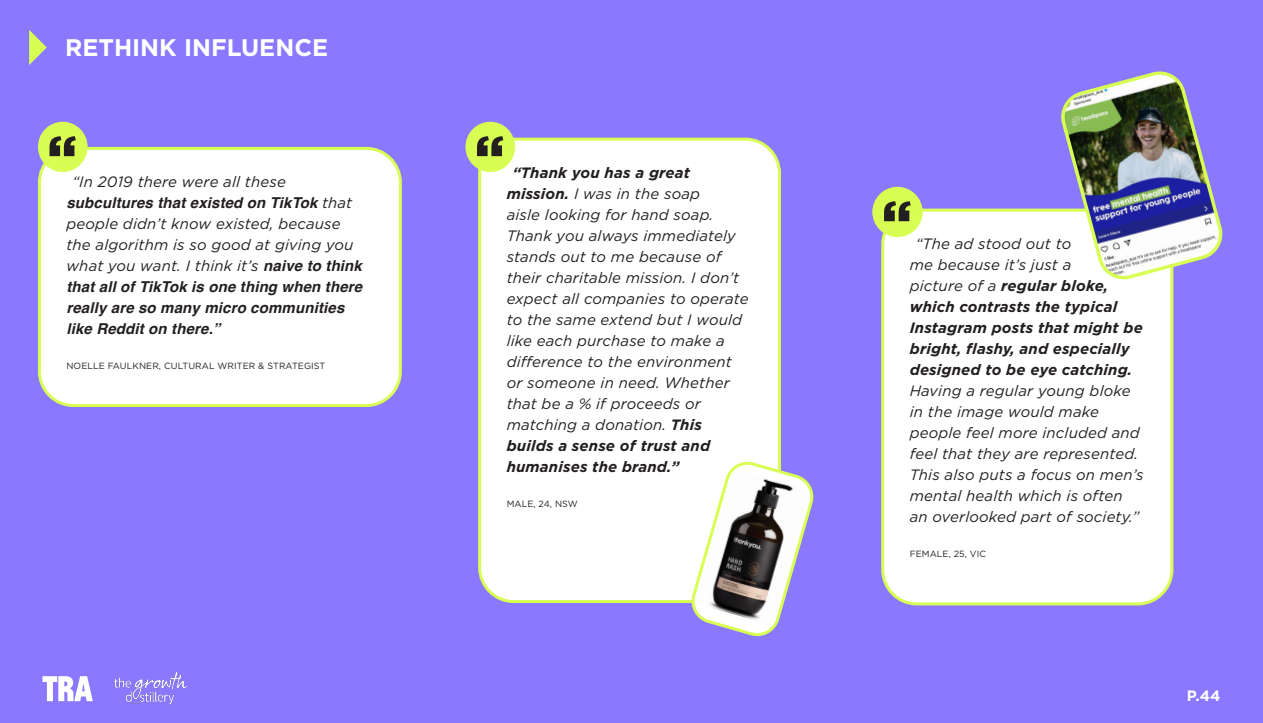
<style>
.page{position:relative;width:1263px;height:723px;background:#8a79ff}
.page>*{position:absolute;margin:0;border:0;box-sizing:border-box;transform-origin:0 0}
.Body_copy_18_21{font:700 24px "Gotham";color:#fff}
.Body_copy_14_18{font:italic 15px/21px "Gotham";letter-spacing:.01em;color:#231f20}
.Body_copy_14_18-2{font:italic 700 15px/21px "Helvetica";letter-spacing:.01em;color:#231f20}
.t1{font:700 15px "Gotham";color:#fff}
.Body_copy_14_18-3{font:9px "Gotham";letter-spacing:.01em;color:#231f20}
.s1{font-family:"Gotham";font-weight:400}
.s2{font-weight:700}
</style>
<div class="page">
<svg style="left:29px;top:30px;width:18px;height:35px"></svg>
<div style="left:39px;top:148px;width:361px;height:257px;background:#fff;border-radius:34px"></div>
<div style="left:38px;top:147px;width:364px;height:260px;border:3px solid #d9fe53;border-radius:34px"></div>
<div style="left:480px;top:139px;width:299px;height:462px;background:#fff;border-radius:34px"></div>
<div style="left:478px;top:138px;width:303px;height:465px;border:3px solid #d9fe53;border-radius:34px"></div>
<div style="left:883px;top:210px;width:289px;height:394px;background:#fff;border-radius:34px"></div>
<div style="left:881px;top:209px;width:292px;height:396px;border:3px solid #d9fe53;border-radius:34px"></div>
<svg style="left:687px;top:460px;width:127px;height:177px"></svg>
<div style="left:465px;top:122px;width:50px;height:50px;background:#d9fe53;border-radius:50%"></div>
<svg style="left:477px;top:136px;width:26px;height:20px"></svg>
<div style="left:38px;top:122px;width:50px;height:50px;background:#d9fe53;border-radius:50%"></div>
<svg style="left:49px;top:136px;width:27px;height:20px"></svg>
<div style="left:872px;top:187px;width:51px;height:50px;background:#d9fe53;border-radius:50%"></div>
<svg style="left:884px;top:201px;width:27px;height:20px"></svg>
<img style="left:1060px;top:71px;width:163px;height:209px">
<img style="left:114px;top:673px;width:72px;height:31px">
<svg style="left:43px;top:676px;width:50px;height:25px"></svg>
<p class="Body_copy_18_21" style="left:65px;top:31px;width:265px">RETHINK INFLUENCE</p>
<p class="Body_copy_14_18-2" style="left:66px;top:173px;width:297px;text-indent:6px"><span class="s1">“In 2019 there were all these </span>subcultures that existed on TikTok <span class="s1">that people didn’t know existed, because the algorithm is so good at giving you what you want. I think it’s</span> naive to think that all of TikTok is one thing when there really are so many micro communities like Reddit on there.”</p>
<p class="Body_copy_14_18-3" style="left:66px;top:360px;width:260px">NOELLE FAULKNER, CULTURAL WRITER &amp; STRATEGIST</p>
<p class="Body_copy_14_18" style="left:507px;top:162px;width:243px;text-indent:6px"><span class="s2">“Thank you has a great mission.</span> I was in the soap<br>aisle looking for hand soap.<br>Thank you always immediately stands out to me because of their charitable mission. I don’t expect all companies to operate to the same extend but I would like each purchase to make a difference to the environment or someone in need. Whether that be a % if proceeds or matching a donation. <span class="s2">This builds a sense of trust and humanises the brand.”</span></p>
<p class="Body_copy_14_18-3" style="left:507px;top:498px;width:73px">MALE, 24, NSW</p>
<p class="Body_copy_14_18" style="left:910px;top:233px;width:235px;text-indent:6px">“The ad stood out to<br>me because it’s just a<br>picture of a <span class="s2">regular bloke, which contrasts the typical<br>Instagram posts that might be bright, flashy, and especially designed to be eye catching.<br></span>Having a regular young bloke in the image would make people feel more included and feel that they are represented.<br>This also puts a focus on men’s mental health which is often an overlooked part of society.”</p>
<p class="Body_copy_14_18-3" style="left:910px;top:548px;width:78px">FEMALE, 25, VIC</p>
<p class="t1" style="left:1187px;top:686px;width:35px">P.44</p>
</div>
